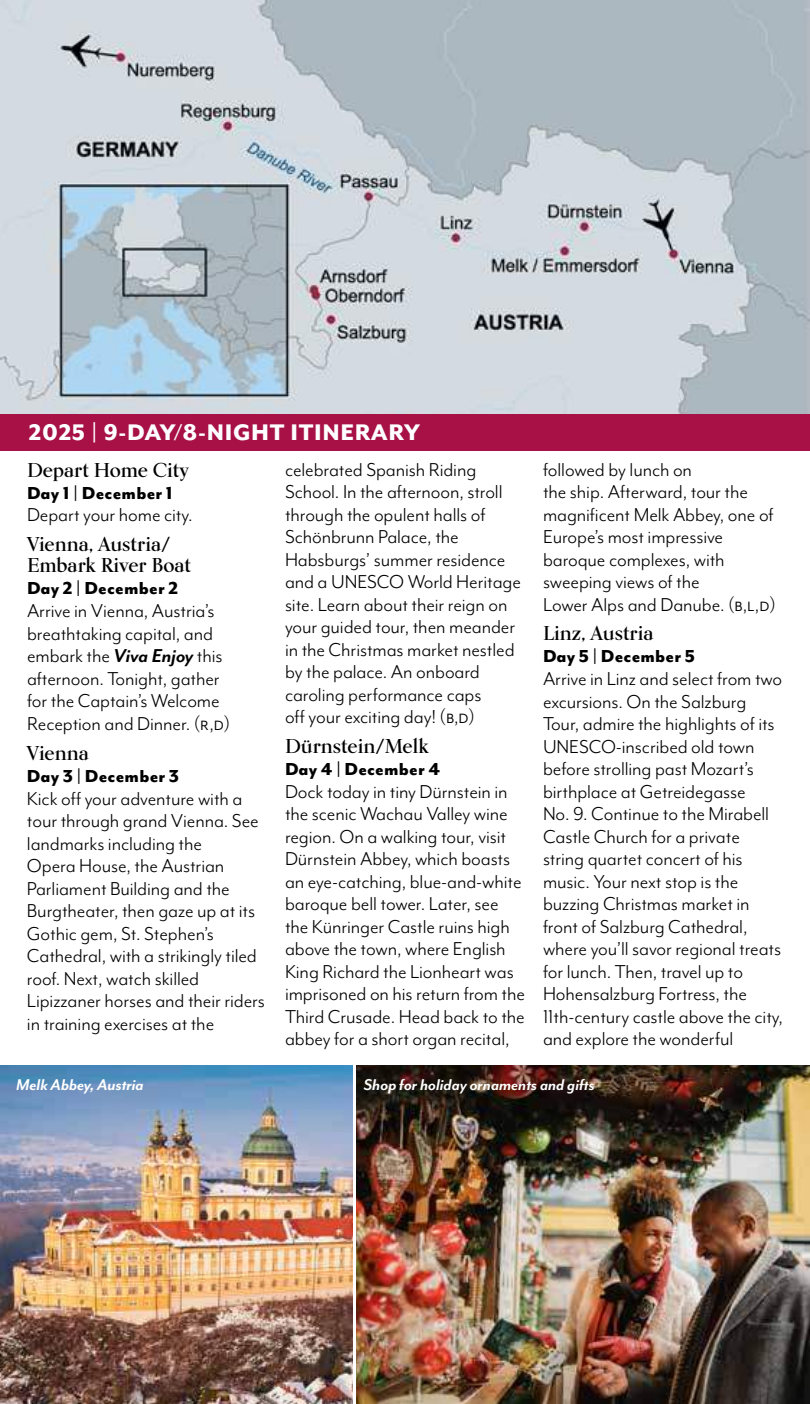
<style>
.page{position:relative;width:810px;height:1404px;background:#fff}
.page>*{position:absolute;margin:0;border:0;box-sizing:border-box;transform-origin:0 0}
.t1{font:800 26px "Mr Eaves Mod OT";letter-spacing:.025em;color:#fff}
.t2{font:21.6px/22.6px "Mr Eaves Mod OT";letter-spacing:-.005em;color:#000}
.t3{font:700 20px/21px "Kumlien Pro";color:#000}
.t4{font:800 20px "Mr Eaves Mod OT";letter-spacing:.01em;color:#000}
.t5{font:italic 700 18px "Mr Eaves Mod OT";letter-spacing:-.005em;color:#fff}
.s1{font-weight:700;font-style:italic}
</style>
<div class="page">
<img style="left:0;top:0;width:810px;height:414px">
<div style="left:0;top:414px;width:810px;height:37px;background:#a71146"></div>
<img style="left:0;top:1066px;width:352px;height:338px">
<img style="left:357px;top:1066px;width:453px;height:338px">
<p class="t1" style="left:29px;top:422px;width:393px">2025 | 9-DAY/8-NIGHT ITINERARY</p>
<p class="t3" style="left:27px;top:461px;width:163px">Depart Home City</p>
<p class="t4" style="left:27px;top:485px;width:147px">Day 1 | December 1</p>
<p class="t2" style="left:27px;top:505px;width:167px">Depart your home city.</p>
<p class="t3" style="left:27px;top:536px;width:166px">Vienna, Austria/<br>Embark River Boat</p>
<p class="t4" style="left:27px;top:581px;width:153px">Day 2 | December 2</p>
<p class="t2" style="left:27px;top:601px;width:205px">Arrive in Vienna, Austria’s breathtaking capital, and embark the <span class="s1">Viva Enjoy</span> this afternoon. Tonight, gather for the Captain’s Welcome<br>Reception and Dinner. (r,d)</p>
<p class="t3" style="left:27px;top:744px;width:63px">Vienna</p>
<p class="t4" style="left:27px;top:768px;width:154px">Day 3 | December 3</p>
<p class="t2" style="left:27px;top:788px;width:240px">Kick off your adventure with a tour through grand Vienna. See landmarks including the<br>Opera House, the Austrian<br>Parliament Building and the<br>Burgtheater, then gaze up at its<br>Gothic gem, St. Stephen’s<br>Cathedral, with a strikingly tiled roof. Next, watch skilled<br>Lipizzaner horses and their riders in training exercises at the</p>
<p class="t2" style="left:285px;top:459px;width:238px">celebrated Spanish Riding<br>School. In the afternoon, stroll through the opulent halls of<br>Schönbrunn Palace, the<br>Habsburgs’ summer residence and a UNESCO World Heritage site. Learn about their reign on your guided tour, then meander in the Christmas market nestled by the palace. An onboard caroling performance caps<br>off your exciting day! (b,d)</p>
<p class="t3" style="left:285px;top:737px;width:145px">Dürnstein/Melk</p>
<p class="t4" style="left:285px;top:761px;width:157px">Day 4 | December 4</p>
<p class="t2" style="left:285px;top:781px;width:242px">Dock today in tiny Dürnstein in the scenic Wachau Valley wine region. On a walking tour, visit<br>Dürnstein Abbey, which boasts an eye-catching, blue-and-white baroque bell tower. Later, see the Künringer Castle ruins high above the town, where English<br>King Richard the Lionheart was imprisoned on his return from the<br>Third Crusade. Head back to the abbey for a short organ recital,</p>
<p class="t2" style="left:543px;top:459px;width:234px">followed by lunch on<br>the ship. Afterward, tour the magnificent Melk Abbey, one of<br>Europe’s most impressive baroque complexes, with sweeping views of the<br>Lower Alps and Danube. (b,l,d)</p>
<p class="t3" style="left:543px;top:625px;width:112px">Linz, Austria</p>
<p class="t4" style="left:543px;top:649px;width:154px">Day 5 | December 5</p>
<p class="t2" style="left:543px;top:669px;width:242px">Arrive in Linz and select from two excursions. On the Salzburg<br>Tour, admire the highlights of its<br>UNESCO-inscribed old town before strolling past Mozart’s birthplace at Getreidegasse<br>No. 9. Continue to the Mirabell<br>Castle Church for a private string quartet concert of his music. Your next stop is the buzzing Christmas market in front of Salzburg Cathedral, where you’ll savor regional treats for lunch. Then, travel up to<br>Hohensalzburg Fortress, the<br>11th-century castle above the city, and explore the wonderful</p>
<p class="t5" style="left:16px;top:1079px;width:129px">Melk Abbey, Austria</p>
<p class="t5" style="left:364px;top:1079px;width:232px">Shop for holiday ornaments and gifts</p>
</div>
